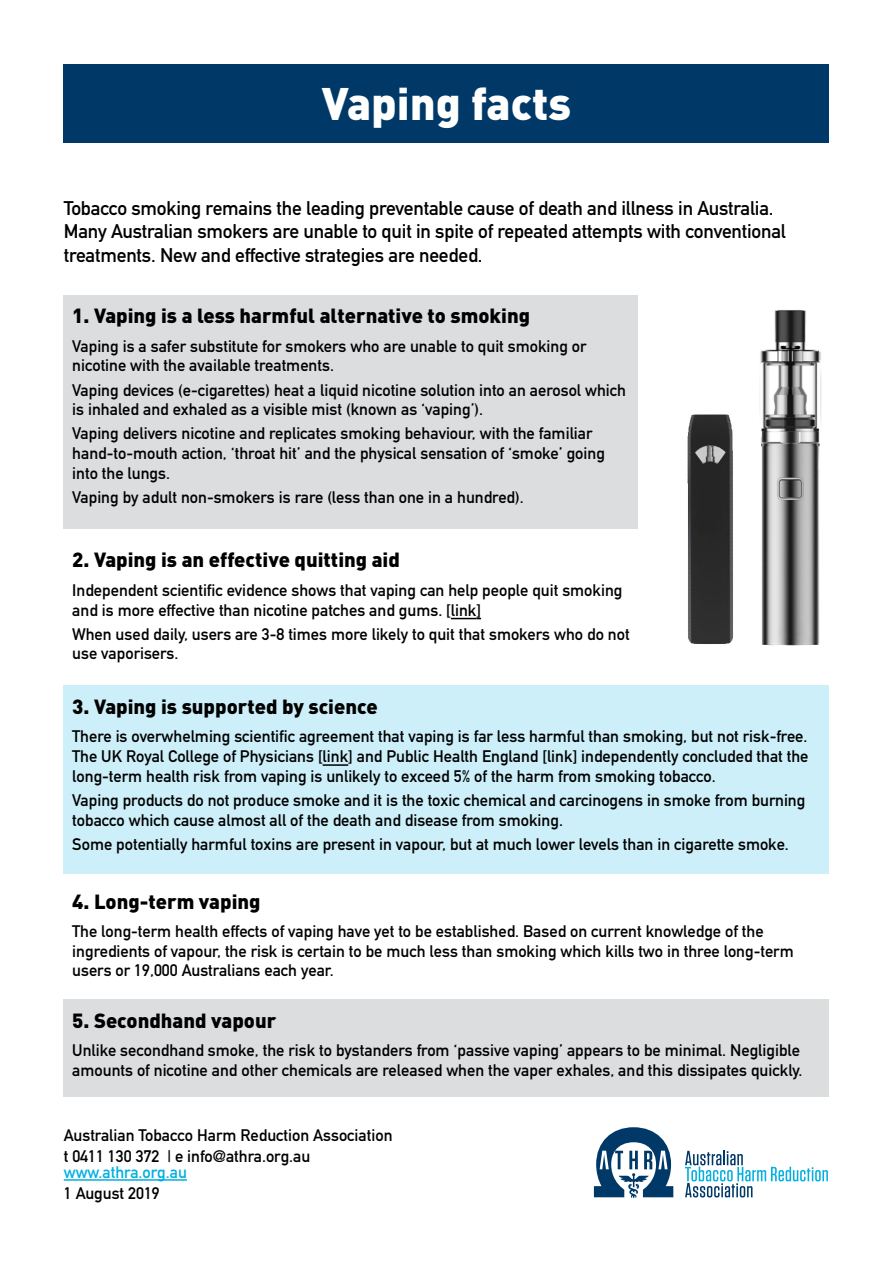
<style>
.page{position:relative;width:893px;height:1263px;background:#fff}
.page>*{position:absolute;margin:0;border:0;box-sizing:border-box;transform-origin:0 0}
.t1{font:900 45px "DIN Pro";color:#fff}
.t2{font:900 20.25px "DIN Pro";color:#000}
.t3{font:700 19.5px/23.4px "DIN Alternate";letter-spacing:-.01em;color:#000}
.t4{font:700 16.5px/19.8px "DIN Alternate";color:#000}
.t5{font:700 16.5px "DIN Alternate";color:#00b0e0}
</style>
<div class="page">
<div style="left:64px;top:64px;width:765px;height:78px;background:#003968"></div>
<div style="left:64px;top:295px;width:574px;height:233px;background:#dcddde"></div>
<svg style="left:451px;top:618px;width:30px;height:1px"></svg>
<hr style="left:64px;top:1179px;width:123px;height:2px;background:#00b0e0">
<svg style="left:685px;top:1150px;width:143px;height:47px"></svg>
<svg style="left:594px;top:1127px;width:79px;height:71px"></svg>
<div style="left:64px;top:686px;width:765px;height:188px;background:#cceff9"></div>
<hr style="left:323px;top:764px;width:25px;height:2px;background:#000">
<div style="left:64px;top:999px;width:765px;height:98px;background:#dcddde"></div>
<img style="left:687px;top:414px;width:46px;height:230px">
<img style="left:760px;top:310px;width:62px;height:336px">
<h1 class="t1" style="left:322px;top:73px;width:251px">Vaping facts</h1>
<p class="t3" style="left:64px;top:195px;width:724px">Tobacco smoking remains the leading preventable cause of death and illness in Australia.<br>Many Australian smokers are unable to quit in spite of repeated attempts with conventional treatments. New and effective strategies are needed.</p>
<p class="t2" style="left:72px;top:302px;width:459px">1. Vaping is a less harmful alternative to smoking</p>
<p class="t4" style="left:72px;top:335px;width:516px">Vaping is a safer substitute for smokers who are unable to quit smoking or nicotine with the available treatments.</p>
<p class="t4" style="left:72px;top:379px;width:555px">Vaping devices (e-cigarettes) heat a liquid nicotine solution into an aerosol which is inhaled and exhaled as a visible mist (known as ‘vaping’).</p>
<p class="t4" style="left:72px;top:423px;width:534px">Vaping delivers nicotine and replicates smoking behaviour, with the familiar hand-to-mouth action, ‘throat hit’ and the physical sensation of ‘smoke’ going into the lungs.</p>
<p class="t4" style="left:72px;top:486px;width:453px">Vaping by adult non-smokers is rare (less than one in a hundred).</p>
<p class="t2" style="left:72px;top:546px;width:329px">2. Vaping is an effective quitting aid</p>
<p class="t4" style="left:72px;top:579px;width:552px">Independent scientific evidence shows that vaping can help people quit smoking and is more effective than nicotine patches and gums. [link]</p>
<p class="t4" style="left:72px;top:623px;width:559px">When used daily, users are 3-8 times more likely to quit that smokers who do not use vaporisers.</p>
<p class="t2" style="left:72px;top:693px;width:307px">3. Vaping is supported by science</p>
<p class="t4" style="left:72px;top:725px;width:738px;text-align:justify">There is overwhelming scientific agreement that vaping is far less harmful than smoking, but not risk-free.<br>The UK Royal College of Physicians [link] and Public Health England [link] independently concluded that the long-term health risk from vaping is unlikely to exceed 5% of the harm from smoking tobacco.</p>
<p class="t4" style="left:72px;top:789px;width:735px">Vaping products do not produce smoke and it is the toxic chemical and carcinogens in smoke from burning tobacco which cause almost all of the death and disease from smoking.</p>
<p class="t4" style="left:72px;top:833px;width:718px">Some potentially harmful toxins are present in vapour, but at much lower levels than in cigarette smoke.</p>
<p class="t2" style="left:72px;top:887px;width:190px">4. Long-term vaping</p>
<p class="t4" style="left:72px;top:920px;width:723px">The long-term health effects of vaping have yet to be established. Based on current knowledge of the ingredients of vapour, the risk is certain to be much less than smoking which kills two in three long-term users or 19,000 Australians each year.</p>
<p class="t2" style="left:72px;top:1006px;width:206px">5. Secondhand vapour</p>
<p class="t4" style="left:72px;top:1039px;width:731px">Unlike secondhand smoke, the risk to bystanders from ‘passive vaping’ appears to be minimal. Negligible amounts of nicotine and other chemicals are released when the vaper exhales, and this dissipates quickly.</p>
<p class="t4" style="left:64px;top:1124px;width:330px;line-height:20.7px">Australian Tobacco Harm Reduction Association t 0411 130 372 | e info@athra.org.au</p>
<p class="t5" style="left:64px;top:1160px;width:125px">www.athra.org.au</p>
<p class="t4" style="left:64px;top:1182px;width:98px">1 August 2019</p>
</div>
